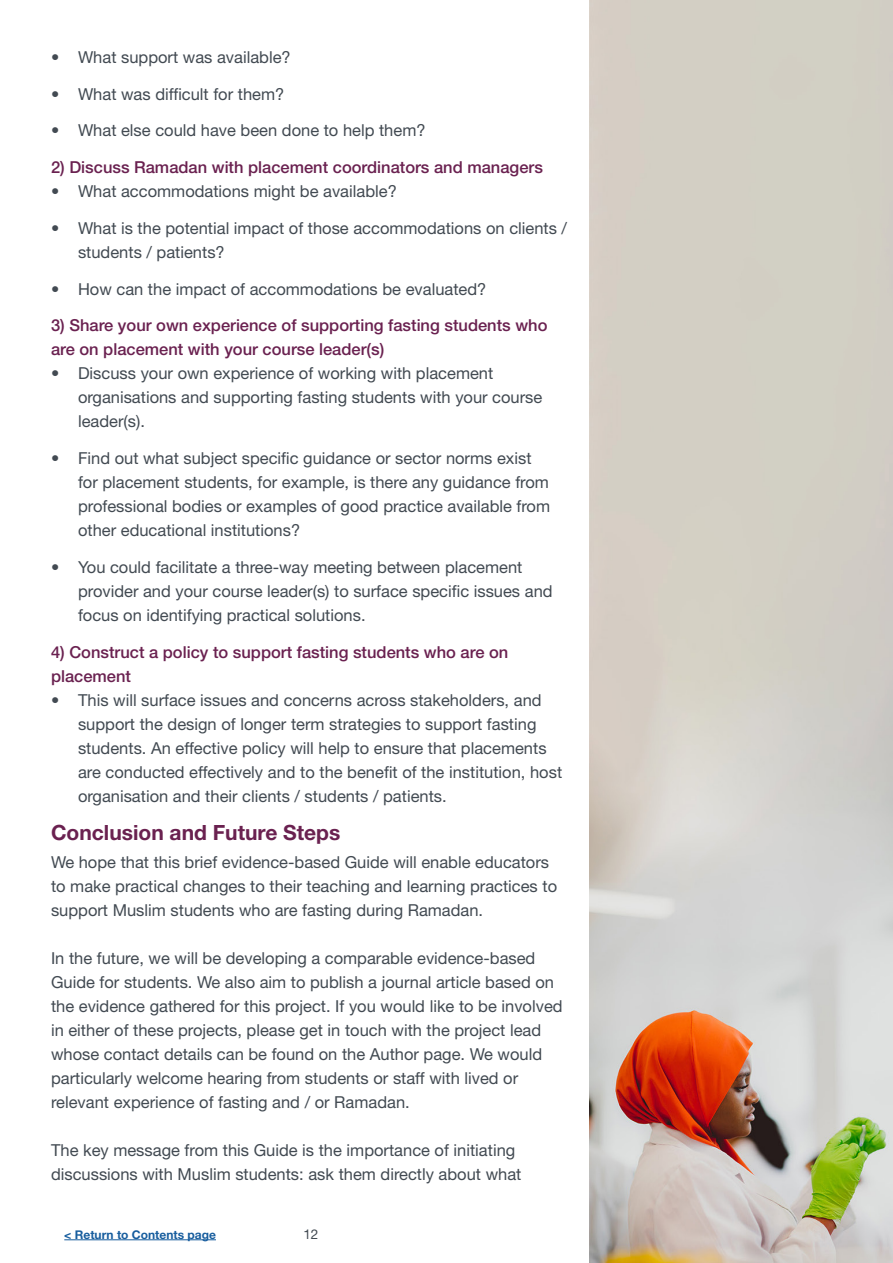
<style>
.page{position:relative;width:893px;height:1263px;background:#fff}
.page>*{position:absolute;margin:0;border:0;box-sizing:border-box;transform-origin:0 0}
.Purple_subhead{font:700 21px "Helvetica Neue LT Std";color:#6a2150}
.Body_text{font:16.5px/24px "Helvetica Neue LT Std";color:#424a52}
.Body_text-2{font:500 16.5px/24px "Helvetica Neue LT Std";color:#6a2150}
.t1{font:13.5px "Helvetica Neue LT Std";color:#424a52}
.t2{font:700 12px "Helvetica Neue LT Std";color:#175d9e}
</style>
<div class="page">
<hr style="left:64px;top:1239px;width:152px;height:1px;background:#175d9e">
<img style="left:590px;top:0;width:303px;height:1263px">
<p class="Body_text" style="left:51px;top:45px;width:241px">• What support was available?</p>
<p class="Body_text" style="left:51px;top:81px;width:235px">• What was difficult for them?</p>
<p class="Body_text" style="left:51px;top:118px;width:376px">• What else could have been done to help them?</p>
<p class="Body_text-2" style="left:51px;top:155px;width:493px">2) Discuss Ramadan with placement coordinators and managers</p>
<p class="Body_text" style="left:51px;top:179px;width:347px">• What accommodations might be available?</p>
<p class="Body_text" style="left:78px;top:216px;width:491px;text-indent:-27px">• What is the potential impact of those accommodations on clients / students / patients?</p>
<p class="Body_text" style="left:51px;top:276px;width:437px">• How can the impact of accommodations be evaluated?</p>
<p class="Body_text-2" style="left:51px;top:313px;width:498px">3) Share your own experience of supporting fasting students who are on placement with your course leader(s)</p>
<p class="Body_text" style="left:78px;top:361px;width:466px;text-indent:-27px">• Discuss your own experience of working with placement organisations and supporting fasting students with your course leader(s).</p>
<p class="Body_text" style="left:78px;top:446px;width:474px;text-indent:-27px">• Find out what subject specific guidance or sector norms exist for placement students, for example, is there any guidance from professional bodies or examples of good practice available from other educational institutions?</p>
<p class="Body_text" style="left:78px;top:555px;width:476px;text-indent:-27px">• You could facilitate a three-way meeting between placement provider and your course leader(s) to surface specific issues and focus on identifying practical solutions.</p>
<p class="Body_text-2" style="left:51px;top:640px;width:459px">4) Construct a policy to support fasting students who are on placement</p>
<p class="Body_text" style="left:78px;top:687px;width:486px;text-indent:-27px">• This will surface issues and concerns across stakeholders, and support the design of longer term strategies to support fasting students. An effective policy will help to ensure that placements are conducted effectively and to the benefit of the institution, host organisation and their clients / students / patients.</p>
<p class="Purple_subhead" style="left:51px;top:819px;width:291px">Conclusion and Future Steps</p>
<p class="Body_text" style="left:51px;top:850px;width:508px">We hope that this brief evidence-based Guide will enable educators to make practical changes to their teaching and learning practices to support Muslim students who are fasting during Ramadan.</p>
<p class="Body_text" style="left:51px;top:946px;width:513px">In the future, we will be developing a comparable evidence-based Guide for students. We also aim to publish a journal article based on the evidence gathered for this project. If you would like to be involved in either of these projects, please get in touch with the project lead whose contact details can be found on the Author page. We would particularly welcome hearing from students or staff with lived or relevant experience of fasting and / or Ramadan.</p>
<p class="Body_text" style="left:51px;top:1138px;width:472px">The key message from this Guide is the importance of initiating discussions with Muslim students: ask them directly about what</p>
<p class="t2" style="left:64px;top:1227px;width:153px">&lt; Return to Contents page</p>
<p class="t1" style="left:303px;top:1226px;width:17px">12</p>
</div>
